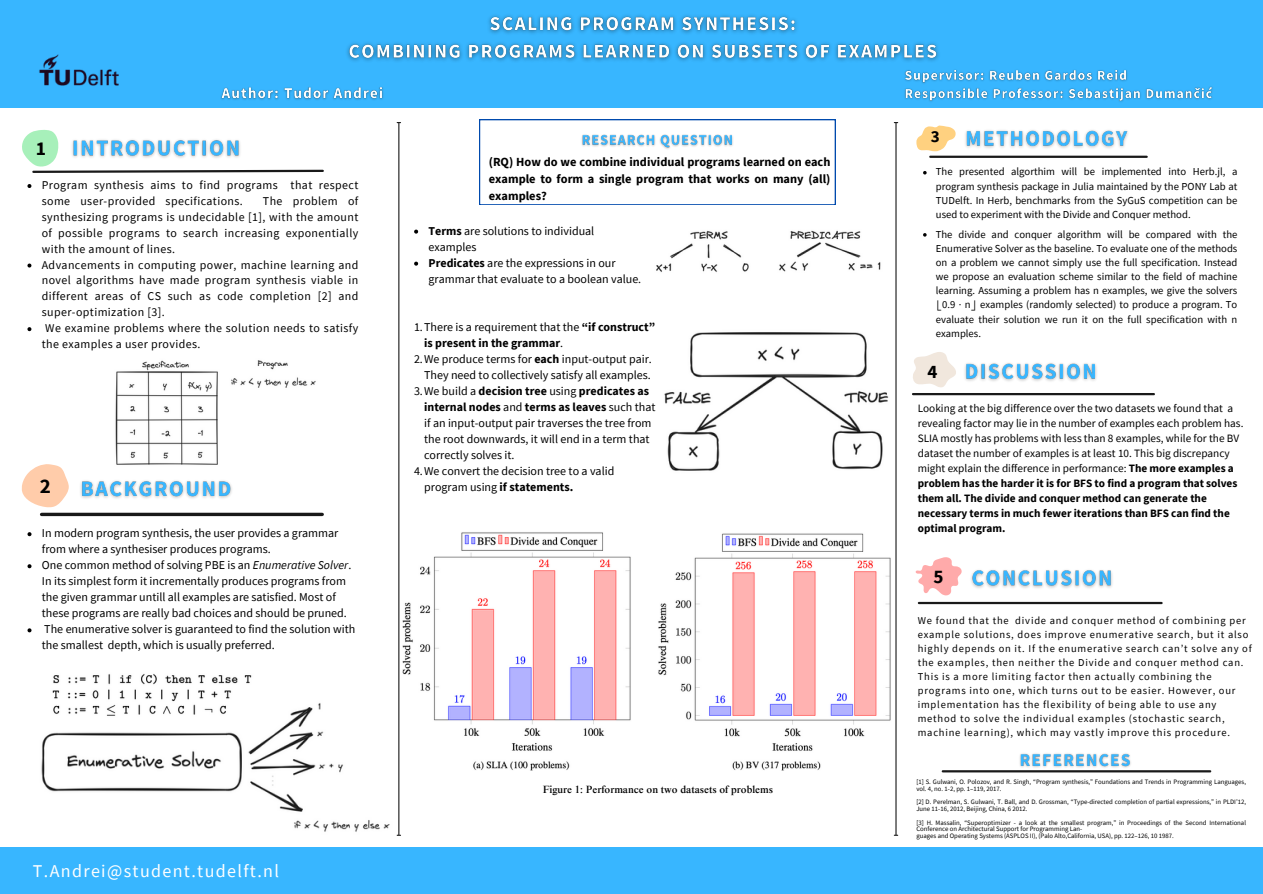
<style>
.page{position:relative;width:1263px;height:894px;background:#fff}
.page>*{position:absolute;margin:0;border:0;box-sizing:border-box;transform-origin:0 0}
.t1{font:700 21px "Source Sans Pro";color:#000}
.t2{font:700 19.5px "Source Sans Pro";color:#000}
.t3{font:700 19.05px "Source Sans Pro";color:#000}
.t4{font:700 18.9px "Source Sans Pro";color:#000}
.t5{font:18px "Source Sans Pro";letter-spacing:.075em;color:#fff}
.t6{font:700 16.95px "Source Sans Pro";color:#000}
.t7{font:700 12.3px/17.1px "Source Sans Pro";color:#000;text-align:justify}
.t8{font:12px/16px "Source Sans Pro";color:#000}
.t9{font:700 12px/16px "Source Sans Pro";color:#000}
.t10{font:11.85px/15.9px "Source Sans Pro";letter-spacing:.035em;color:#000}
.t11{font:11.25px/15px "Source Sans Pro";color:#000}
.t12{font:10.65px/14.2px "Source Sans Pro";color:#000;text-align:justify}
.t13{font:10.5px/14px "Source Sans Pro";letter-spacing:.075em;color:#000}
.t14{font:500 10.5px "Times NRMT Pro";color:#000}
.t15{font:6.75px/6.8px "Source Sans Pro";color:#000}
.s1{font-style:italic}
.s2{font-weight:700}
.s3{font-weight:400}
.s4{font-family:"Wen Quan Yi Micro Hei"}
</style>
<div class="page">
<svg style="left:22px;top:130px;width:302px;height:43px"></svg>
<img style="left:115px;top:360px;width:201px;height:105px">
<svg style="left:22px;top:464px;width:47px;height:43px"></svg>
<svg style="left:42px;top:512px;width:280px;height:4px"></svg>
<img style="left:41px;top:703px;width:356px;height:133px">
<img style="left:50px;top:674px;width:204px;height:44px">
<hr style="left:943px;top:770px;width:267px;height:2px;background:#191919">
<img style="left:1015px;top:753px;width:120px;height:18px">
<div style="left:0;top:846px;width:1263px;height:47px;background:#38b6ff"></div>
<svg style="left:916px;top:125px;width:40px;height:26px"></svg>
<hr style="left:930px;top:156px;width:217px;height:2px;background:#191919">
<img style="left:965px;top:130px;width:163px;height:18px">
<svg style="left:913px;top:352px;width:43px;height:35px"></svg>
<hr style="left:913px;top:393px;width:241px;height:2px;background:#191919">
<img style="left:964px;top:363px;width:133px;height:18px">
<hr style="left:919px;top:601px;width:243px;height:3px;background:#191919">
<svg style="left:916px;top:557px;width:46px;height:38px"></svg>
<img style="left:656px;top:230px;width:225px;height:42px">
<img style="left:664px;top:332px;width:225px;height:139px">
<hr style="left:0;top:105px;width:1263px;height:3px;background:#004aad">
<div style="left:0;top:0;width:1263px;height:107px;background:#38b6ff"></div>
<img style="left:39px;top:54px;width:80px;height:32px">
<img style="left:347px;top:15px;width:592px;height:46px">
<img style="left:221px;top:87px;width:162px;height:13px">
<img style="left:904px;top:69px;width:309px;height:33px">
<svg style="left:479px;top:119px;width:357px;height:86px"></svg>
<img style="left:578px;top:130px;width:159px;height:22px">
<hr style="left:398px;top:123px;width:1px;height:711px;background:#191919">
<hr style="left:895px;top:123px;width:1px;height:711px;background:#191919">
<img style="left:658px;top:533px;width:233px;height:237px">
<img style="left:402px;top:532px;width:229px;height:238px">
<img style="left:68px;top:134px;width:179px;height:29px">
<svg style="left:27px;top:184px;width:4px;height:4px"></svg>
<svg style="left:27px;top:263px;width:4px;height:4px"></svg>
<svg style="left:27px;top:327px;width:4px;height:4px"></svg>
<img style="left:80px;top:480px;width:152px;height:19px">
<svg style="left:28px;top:532px;width:4px;height:4px"></svg>
<svg style="left:28px;top:564px;width:4px;height:4px"></svg>
<svg style="left:28px;top:628px;width:4px;height:4px"></svg>
<img style="left:971px;top:570px;width:142px;height:18px">
<svg style="left:414px;top:229px;width:4px;height:4px"></svg>
<svg style="left:414px;top:261px;width:4px;height:4px"></svg>
<svg style="left:923px;top:171px;width:4px;height:3px"></svg>
<svg style="left:923px;top:233px;width:4px;height:3px"></svg>
<p class="t2" style="left:36px;top:135px;width:12px">1</p>
<p class="t10" style="left:42px;top:177px;width:318px">Program synthesis aims to find programs that respect some user-provided specifications.</p>
<p class="t10" style="left:42px;top:193px;width:318px;text-align:justify;text-indent:221px">The problem of synthesizing programs is undecidable [1], with the amount of possible programs to search increasing exponentially with the amount of lines.</p>
<p class="t10" style="left:42px;top:256px;width:318px;text-align:justify">Advancements in computing power, machine learning and novel algorithms have made program synthesis viable in different areas of CS such as code completion [2] and super-optimization [3].</p>
<p class="t10" style="left:42px;top:320px;width:318px">We examine problems where the solution needs to satisfy the examples a user provides.</p>
<p class="t1" style="left:40px;top:472px;width:13px">2</p>
<p class="t8" style="left:42px;top:524px;width:298px">In modern program synthesis, the user provides a grammar from where a synthesiser produces programs.</p>
<p class="t8" style="left:42px;top:556px;width:311px">One common method of solving PBE is an <span class="s1">Enumerative Solver</span>.<br>In its simplest form it incrementally produces programs from the given grammar untill all examples are satisfied. Most of these programs are really bad choices and should be pruned.</p>
<p class="t8" style="left:42px;top:621px;width:315px">The enumerative solver is guaranteed to find the solution with the smallest depth, which is usually preferred.</p>
<p class="t5" style="left:33px;top:858px;width:248px">T.Andrei@student.tudelft.nl</p>
<p class="t7" style="left:489px;top:153px;width:343px">(RQ) How do we combine individual programs learned on each example to form a single program that works on many (all) examples?</p>
<p class="t8" style="left:428px;top:222px;width:167px"><span class="s2">Terms</span> are solutions to individual examples</p>
<p class="t8" style="left:428px;top:254px;width:214px"><span class="s2">Predicates</span> are the expressions in our grammar that evaluate to a boolean value.</p>
<p class="t9" style="left:424px;top:319px;width:233px;text-indent:-10px"><span class="s3">1.There is a requirement that the</span> “if construct” is present in the grammar<span class="s3">.</span></p>
<p class="t8" style="left:414px;top:351px;width:239px;text-align:right">2.We produce terms for <span class="s2">each</span> input-output pair.<br>They need to collectively satisfy all examples.</p>
<p class="t8" style="left:424px;top:383px;width:233px;text-indent:-10px">3.We build a <span class="s2">decision tree</span> using <span class="s2">predicates as internal nodes</span> and <span class="s2">terms as leaves</span> such that if an input-output pair traverses the tree from the root downwards, it will end in a term that correctly solves it.</p>
<p class="t8" style="left:424px;top:463px;width:192px;text-indent:-10px">4.We convert the decision tree to a valid program using <span class="s2">if statements.</span></p>
<p class="t14" style="left:543px;top:785px;width:232px">Figure 1: Performance on two datasets of problems</p>
<p class="t6" style="left:931px;top:126px;width:10px">3</p>
<p class="t12" style="left:936px;top:164px;width:303px">The presented algorthim will be implemented into Herb.jl, a program synthesis package in Julia maintained by the PONY Lab at TUDelft. In Herb, benchmarks from the SyGuS competition can be used to experiment with the Divide and Conquer method.</p>
<p class="t12" style="left:936px;top:226px;width:303px">The divide and conquer algorithm will be compared with the Enumerative Solver as the baseline. To evaluate one of the methods on a problem we cannot simply use the full specification. Instead we propose an evaluation scheme similar to the field of machine learning. Assuming a problem has n examples, we give the solvers <span class="s4">⌊</span>0.9 · n<span class="s4">⌋</span> examples (randomly selected) to produce a program. To evaluate their solution we run it on the full specification with n examples.</p>
<p class="t4" style="left:927px;top:359px;width:11px">4</p>
<p class="t11" style="left:918px;top:400px;width:327px">Looking at the big difference over the two datasets we found that a revealing factor may lie in the number of examples each problem has.<br>SLIA mostly has problems with less than 8 examples, while for the BV dataset the number of examples is at least 10. This big discrepancy might explain the difference in performance: <span class="s2">The more examples a problem has the harder it is for BFS to find a program that solves them all. The divide and conquer method can generate the necessary terms in much fewer iterations than BFS can find the optimal program.</span></p>
<p class="t3" style="left:933px;top:564px;width:12px">5</p>
<p class="t13" style="left:918px;top:613px;width:336px">We found that the divide and conquer method of combining per example solutions, does improve enumerative search, but it also highly depends on it. If the enumerative search can’t solve any of the examples, then neither the Divide and conquer method can.<br>This is a more limiting factor then actually combining the programs into one, which turns out to be easier. However, our implementation has the flexibility of being able to use any method to solve the individual examples (stochastic search, machine learning), which may vastly improve this procedure.</p>
<p class="t15" style="left:916px;top:778px;width:331px">[1] S. Gulwani, O. Polozov, and R. Singh, “Program synthesis,” Foundations and Trends in Programming Languages, vol. 4, no. 1-2, pp. 1–119, 2017.</p>
<p class="t15" style="left:916px;top:798px;width:331px">[2] D. Perelman, S. Gulwani, T. Ball, and D. Grossman, “Type-directed completion of partial expressions,” in PLDI’12,<br>June 11-16, 2012, Beijing, China, 6 2012.</p>
<p class="t15" style="left:916px;top:818px;width:331px">[3] H. Massalin, “Superoptimizer - a look at the smallest program,” in Proceedings of the Second International<br>Conference on Architectural Support for Programming Lan-</p>
<p class="t15" style="left:916px;top:832px;width:259px">guages and Operating Systems (ASPLOS II), (Palo Alto,California, USA), pp. 122–126, 10 1987.</p>
</div>
